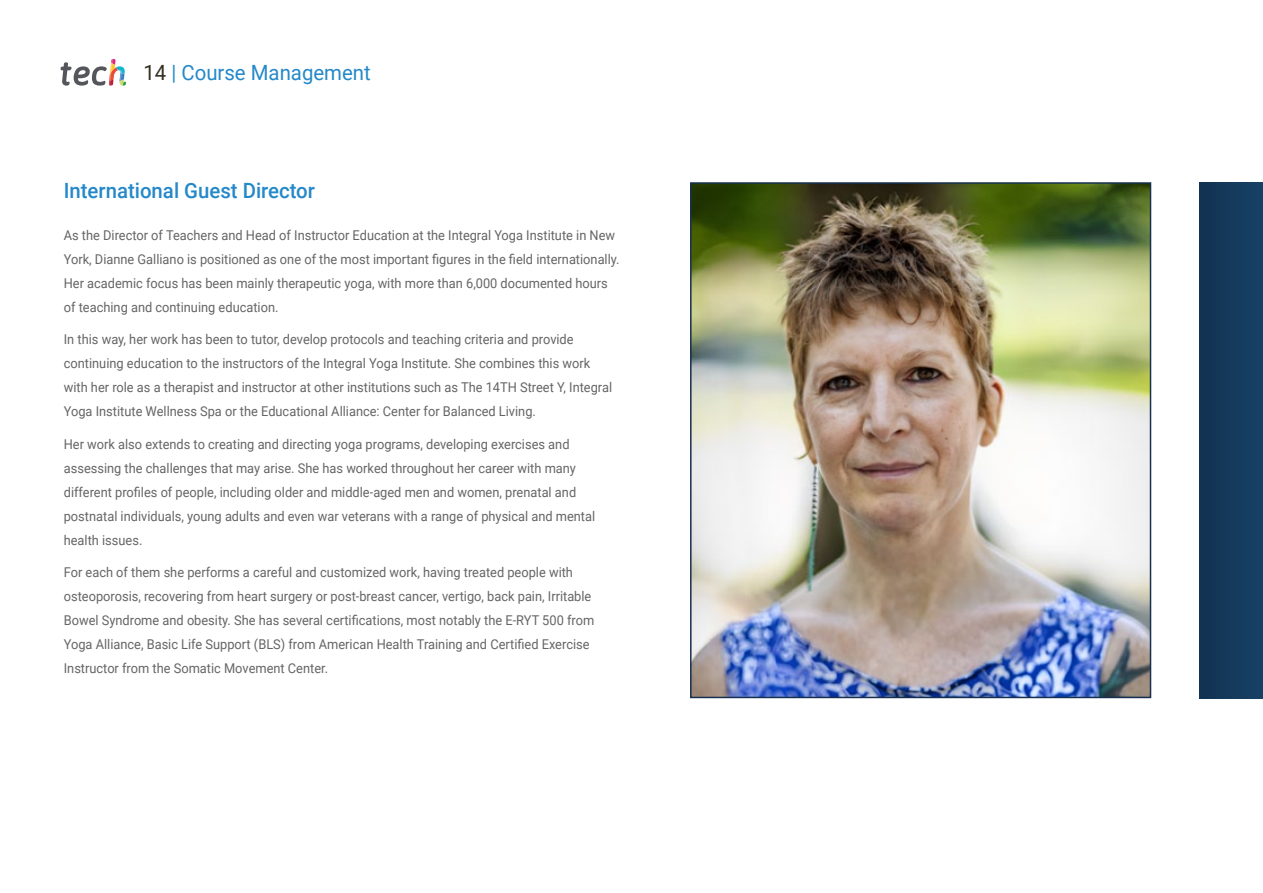
<style>
.page{position:relative;width:1263px;height:893px;background:#fff}
.page>*{position:absolute;margin:0;border:0;box-sizing:border-box;transform-origin:0 0}
.t1{font:500 21px "Roboto";color:#2488c9}
.t2{font:21px "Roboto";color:#2488c9}
.t3{font:13.5px/24px "Roboto";color:#656565;scale:.95 1}
.s1{color:#312e20}
</style>
<div class="page">
<svg style="left:61px;top:59px;width:65px;height:27px"></svg>
<img style="left:693px;top:185px;width:455px;height:510px">
<div style="left:690px;top:182px;width:461px;height:516px;border:2px solid #17304f"></div>
<div style="left:1199px;top:182px;width:64px;height:516px;background:#14395b"></div>
<h1 class="t2" style="left:144px;top:57px;width:229px"><span class="s1">14</span> | Course Management</h1>
<h1 class="t1" style="left:64px;top:176px;width:253px">International Guest Director</h1>
<p class="t3" style="left:64px;top:222px;width:587px">As the Director of Teachers and Head of Instructor Education at the Integral Yoga Institute in New York, Dianne Galliano is positioned as one of the most important figures in the field internationally.<br>Her academic focus has been mainly therapeutic yoga, with more than 6,000 documented hours of teaching and continuing education.</p>
<p class="t3" style="left:64px;top:327px;width:579px">In this way, her work has been to tutor, develop protocols and teaching criteria and provide continuing education to the instructors of the Integral Yoga Institute. She combines this work with her role as a therapist and instructor at other institutions such as The 14TH Street Y, Integral Yoga Institute Wellness Spa or the Educational Alliance: Center for Balanced Living.</p>
<p class="t3" style="left:64px;top:431px;width:561px">Her work also extends to creating and directing yoga programs, developing exercises and assessing the challenges that may arise. She has worked throughout her career with many different profiles of people, including older and middle-aged men and women, prenatal and postnatal individuals, young adults and even war veterans with a range of physical and mental health issues.</p>
<p class="t3" style="left:64px;top:560px;width:560px">For each of them she performs a careful and customized work, having treated people with osteoporosis, recovering from heart surgery or post-breast cancer, vertigo, back pain, Irritable Bowel Syndrome and obesity. She has several certifications, most notably the E-RYT 500 from Yoga Alliance, Basic Life Support (BLS) from American Health Training and Certified Exercise Instructor from the Somatic Movement Center.</p>
</div>
